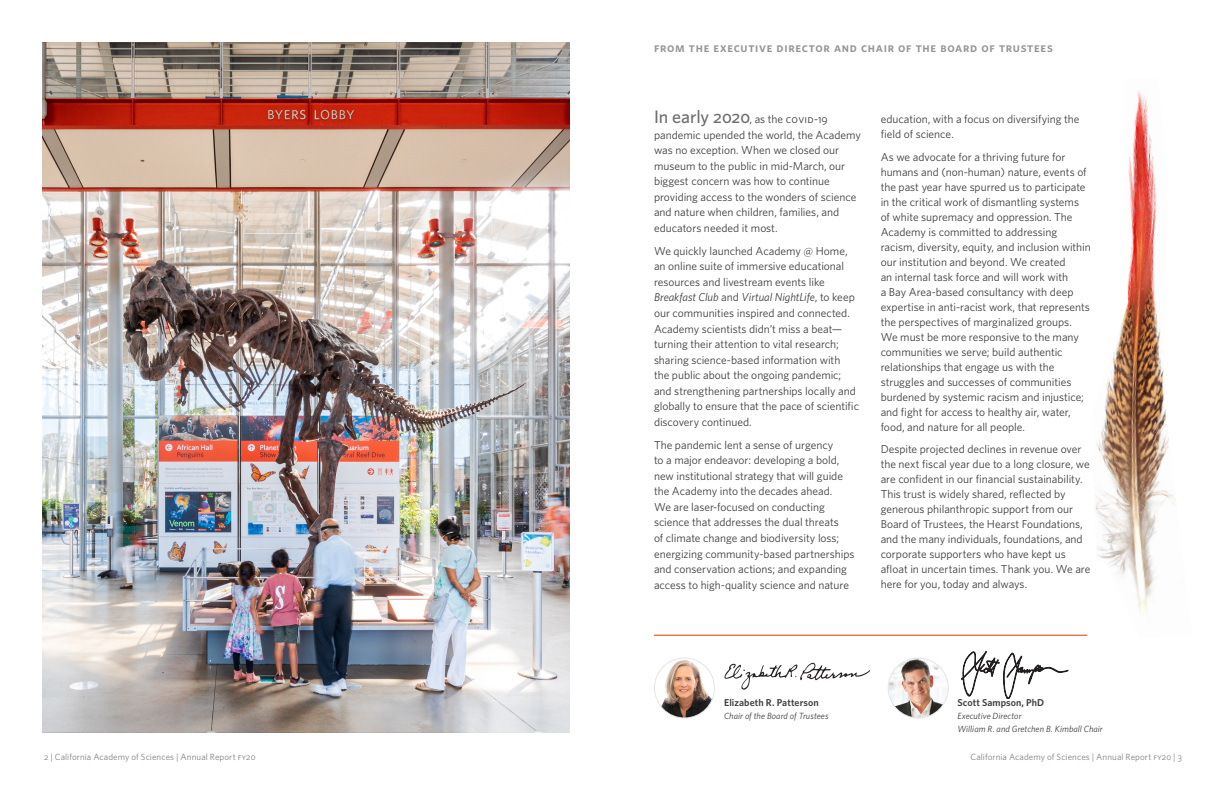
<style>
.page{position:relative;width:1224px;height:792px;background:#fff}
.page>*{position:absolute;margin:0;border:0;box-sizing:border-box;transform-origin:0 0}
.small_caps_heading{font:600 13px "Whitney";letter-spacing:.055em;color:#939598}
.t1{font:11.5px/15px "Whitney";letter-spacing:-.005em;color:#3e3e3f}
.t2{font:600 10px "Whitney";letter-spacing:.005em;color:#3e3e3f}
.t3{font:9px "Whitney";letter-spacing:.01em;color:#808285}
.t4{font:italic 9px "Whitney";letter-spacing:.005em;color:#3e3e3f}
.s1{font-weight:500;font-size:18px;color:#6c6d70}
.s2{font-style:italic}
</style>
<div class="page">
<img style="left:724px;top:662px;width:147px;height:28px">
<img style="left:1095px;top:91px;width:81px;height:525px">
<img style="left:888px;top:658px;width:60px;height:60px;border-radius:30px">
<div style="left:888px;top:657px;width:61px;height:61px;border:1px solid #e4e5e7;border-radius:50%"></div>
<img style="left:654px;top:658px;width:60px;height:60px;border-radius:30px">
<div style="left:654px;top:657px;width:61px;height:61px;border:1px solid #e4e5e7;border-radius:50%"></div>
<svg style="left:961px;top:651px;width:107px;height:48px"></svg>
<hr style="left:654px;top:635px;width:433px;height:1px;background:#eb3300">
<img style="left:42px;top:42px;width:528px;height:690px">
<p class="small_caps_heading" style="left:654px;top:39px;width:400px">from the executive director and chair of the board of trustees</p>
<p class="t1" style="left:654px;top:111px;width:209px;line-height:15.5px"><span class="s1">In early 2020</span>, as the covid-19 pandemic upended the world, the Academy was no exception. When we closed our museum to the public in mid-March, our biggest concern was how to continue providing access to the wonders of science and nature when children, families, and educators needed it most.</p>
<p class="t1" style="left:654px;top:243px;width:207px;line-height:15.5px">We quickly launched Academy @ Home, an online suite of immersive educational resources and livestream events like <span class="s2">Breakfast Club</span> and <span class="s2">Virtual NightLife</span>, to keep our communities inspired and connected.<br>Academy scientists didn’t miss a beat— turning their attention to vital research; sharing science-based information with<br>the public about the ongoing pandemic; and strengthening partnerships locally and globally to ensure that the pace of scientific discovery continued.</p>
<p class="t1" style="left:654px;top:437px;width:202px;line-height:15.5px">The pandemic lent a sense of urgency<br>to a major endeavor: developing a bold, new institutional strategy that will guide the Academy into the decades ahead.<br>We are laser-focused on conducting science that addresses the dual threats<br>of climate change and biodiversity loss; energizing community-based partnerships and conservation actions; and expanding access to high-quality science and nature</p>
<p class="t1" style="left:881px;top:111px;width:200px">education, with a focus on diversifying the field of science.</p>
<p class="t1" style="left:881px;top:149px;width:212px">As we advocate for a thriving future for humans and (non-human) nature, events of the past year have spurred us to participate in the critical work of dismantling systems of white supremacy and oppression. The Academy is committed to addressing racism, diversity, equity, and inclusion within our institution and beyond. We created<br>an internal task force and will work with<br>a Bay Area-based consultancy with deep expertise in anti-racist work, that represents the perspectives of marginalized groups.<br>We must be more responsive to the many communities we serve; build authentic relationships that engage us with the struggles and successes of communities burdened by systemic racism and injustice; and fight for access to healthy air, water, food, and nature for all people.</p>
<p class="t1" style="left:881px;top:441px;width:211px">Despite projected declines in revenue over the next fiscal year due to a long closure, we are confident in our financial sustainability.<br>This trust is widely shared, reflected by generous philanthropic support from our Board of Trustees, the Hearst Foundations, and the many individuals, foundations, and corporate supporters who have kept us afloat in uncertain times. Thank you. We are here for you, today and always.</p>
<p class="t2" style="left:724px;top:696px;width:96px">Elizabeth R. Patterson</p>
<p class="t4" style="left:724px;top:710px;width:106px">Chair of the Board of Trustees</p>
<p class="t2" style="left:957px;top:696px;width:88px">Scott Sampson, PhD</p>
<p class="t4" style="left:957px;top:710px;width:66px">Executive Director</p>
<p class="t4" style="left:957px;top:723px;width:147px">William R. and Gretchen B. Kimball Chair</p>
<p class="t3" style="left:44px;top:751px;width:213px">2 | California Academy of Sciences | Annual Report fy20</p>
<p class="t3" style="left:970px;top:751px;width:213px">California Academy of Sciences | Annual Report fy20 | 3</p>
</div>
